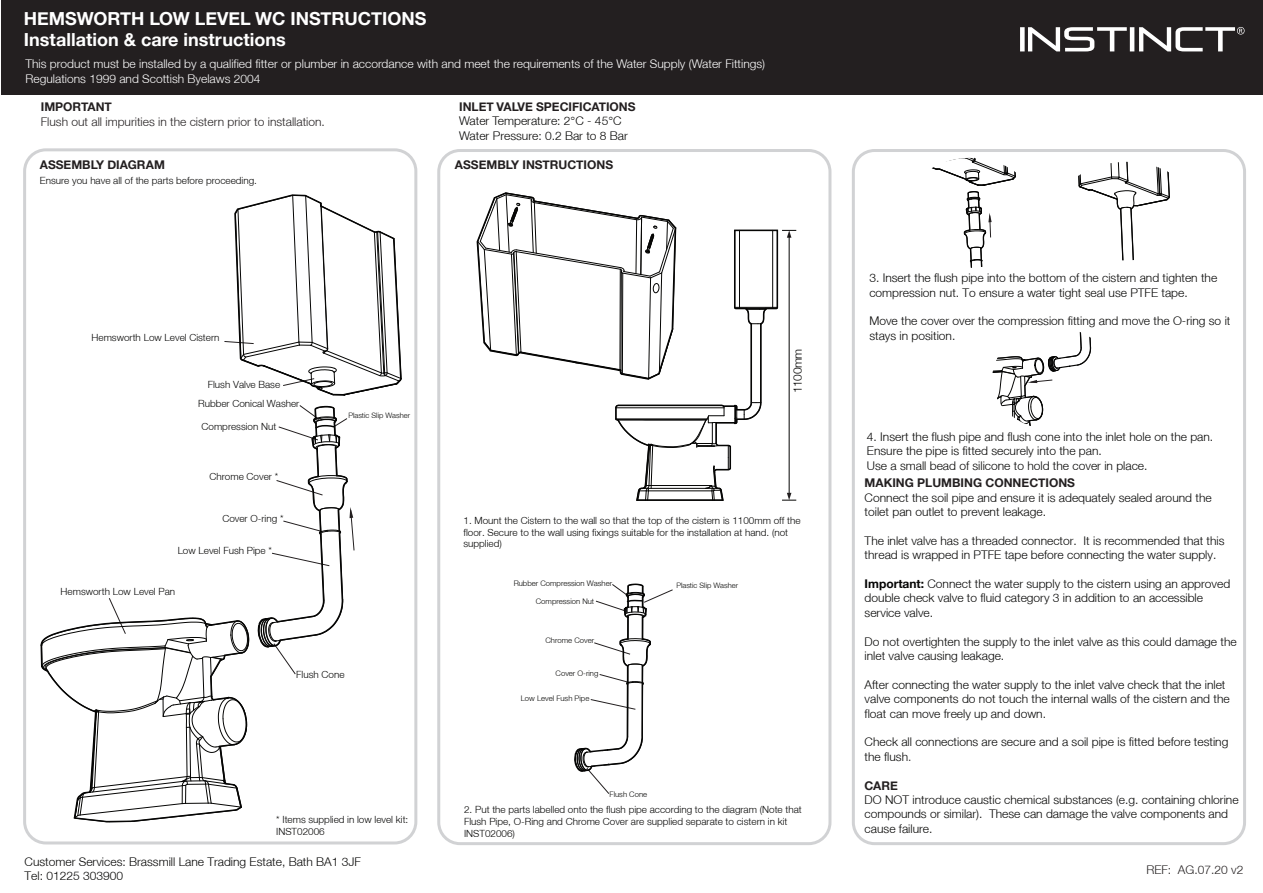
<style>
.page{position:relative;width:1263px;height:893px;background:#fff}
.page>*{position:absolute;margin:0;border:0;box-sizing:border-box;transform-origin:0 0}
.t1{font:700 18px/21.6px "Helvetica Neue CE";color:#fff}
.t2{font:300 12px/14.4px "Helvetica Neue";color:#050504}
.t3{font:300 12px/14.4px "Helvetica Neue";color:#fff}
.t4{font:700 12px "Helvetica Neue CE";color:#231f20}
.t5{font:300 12px "Helvetica Neue";color:#231f20}
.t6{font:300 9.9px/11.9px "Helvetica Neue";color:#050504}
.t7{font:300 7.65px "Helvetica Neue";color:#050504}
.t8{font:300 7.5px "Helvetica Neue";color:#050504}
.s1{font-family:"Helvetica Neue CE";font-weight:700}
.s2{color:#231f20}
</style>
<div class="page">
<div style="left:1px;top:0;width:1262px;height:95px;background:#231f20"></div>
<div style="left:23px;top:148px;width:394px;height:696px;border:3px solid #d1d2d4;border-radius:21px"></div>
<div style="left:437px;top:149px;width:394px;height:696px;border:3px solid #d1d2d4;border-radius:21px"></div>
<div style="left:852px;top:149px;width:394px;height:696px;border:3px solid #d1d2d4;border-radius:21px"></div>
<svg style="left:574px;top:841px;width:78px;height:4px"></svg>
<svg style="left:931px;top:158px;width:85px;height:110px"></svg>
<svg style="left:1078px;top:162px;width:92px;height:98px"></svg>
<svg style="left:992px;top:332px;width:100px;height:94px"></svg>
<svg style="left:41px;top:194px;width:361px;height:628px"></svg>
<svg style="left:476px;top:149px;width:320px;height:645px"></svg>
<svg style="left:1020px;top:27px;width:224px;height:24px"></svg>
<h1 class="t1" style="left:24px;top:8px;width:404px">HEMSWORTH LOW LEVEL WC INSTRUCTIONS<br>Installation &amp; care instructions</h1>
<p class="t3" style="left:26px;top:56px;width:741px">This product must be installed by a qualified fitter or plumber in accordance with and meet the requirements of the Water Supply (Water Fittings)<br>Regulations 1999 and Scottish Byelaws 2004</p>
<p class="t4" style="left:41px;top:100px;width:73px">IMPORTANT</p>
<p class="t5" style="left:41px;top:114px;width:286px">Flush out all impurities in the cistern prior to installation.</p>
<p class="t4" style="left:40px;top:158px;width:127px">ASSEMBLY DIAGRAM</p>
<p class="t6" style="left:40px;top:174px;width:219px">Ensure you have all of the parts before proceeding.</p>
<p class="t4" style="left:459px;top:99px;width:178px">INLET VALVE SPECIFICATIONS</p>
<p class="t2" style="left:459px;top:114px;width:170px">Water Temperature: 2°C - 45°C<br>Water Pressure: 0.2 Bar to 8 Bar</p>
<p class="t4" style="left:455px;top:158px;width:160px">ASSEMBLY INSTRUCTIONS</p>
<p class="t6" style="left:92px;top:332px;width:129px">Hemsworth Low Level Cistern</p>
<p class="t6" style="left:208px;top:378px;width:74px">Flush Valve Base</p>
<p class="t6" style="left:198px;top:397px;width:103px">Rubber Conical Washer</p>
<p class="t6" style="left:202px;top:420px;width:76px">Compression Nut</p>
<p class="t6" style="left:210px;top:471px;width:70px">Chrome Cover *</p>
<p class="t6" style="left:222px;top:512px;width:63px">Cover O-ring *</p>
<p class="t6" style="left:178px;top:544px;width:96px">Low Level Fush Pipe *</p>
<p class="t6" style="left:61px;top:585px;width:116px">Hemsworth Low Level Pan</p>
<p class="t8" style="left:348px;top:410px;width:63px">Plastic Slip Washer</p>
<p class="t6" style="left:296px;top:668px;width:50px">Flush Cone</p>
<p class="t6" style="left:276px;top:813px;width:134px">* Items supplied in low level kit:<br>INST02006</p>
<p class="t2" style="left:25px;top:854px;width:338px">Customer Services: Brassmill Lane Trading Estate, Bath BA1 3JF<br>Tel: 01225 303900</p>
<p class="t2" style="left:790px;top:393px;width:46px;rotate:-90deg">1100mm</p>
<p class="t6" style="left:463px;top:514px;width:338px">1. Mount the Cistern to the wall so that the top of the cistern is 1100mm off the floor. Secure to the wall using fixings suitable for the installation at hand. (not supplied)</p>
<p class="t7" style="left:514px;top:579px;width:100px">Rubber Compression Washer</p>
<p class="t7" style="left:536px;top:596px;width:60px">Compression Nut</p>
<p class="t7" style="left:545px;top:636px;width:50px">Chrome Cover</p>
<p class="t7" style="left:556px;top:669px;width:44px">Cover O-ring</p>
<p class="t7" style="left:521px;top:694px;width:70px">Low Level Fush Pipe</p>
<p class="t8" style="left:676px;top:581px;width:63px">Plastic Slip Washer</p>
<p class="t7" style="left:610px;top:789px;width:39px">Flush Cone</p>
<p class="t6" style="left:464px;top:803px;width:339px">2. Put the parts labelled onto the flush pipe according to the diagram (Note that<br>Flush Pipe, O-Ring and Chrome Cover are supplied separate to cistern in kit<br>INST02006)</p>
<p class="t2" style="left:869px;top:271px;width:349px">3. Insert the flush pipe into the bottom of the cistern and tighten the compression nut. To ensure a water tight seal use PTFE tape.</p>
<p class="t2" style="left:869px;top:314px;width:362px">Move the cover over the compression fitting and move the O-ring so it stays in position.</p>
<p class="t2" style="left:867px;top:429px;width:348px">4. Insert the flush pipe and flush cone into the inlet hole on the pan.<br>Ensure the pipe is fitted securely into the pan.<br>Use a small bead of silicone to hold the cover in place.</p>
<p class="t4" style="left:865px;top:475px;width:212px">MAKING PLUMBING CONNECTIONS</p>
<p class="t2" style="left:865px;top:490px;width:348px">Connect the soil pipe and ensure it is adequately sealed around the toilet pan outlet to prevent leakage.</p>
<p class="t2" style="left:865px;top:533px;width:361px">The inlet valve has a threaded connector. It is recommended that this thread is wrapped in PTFE tape before connecting the water supply.</p>
<p class="t2" style="left:865px;top:576px;width:367px"><span class="s1">Important:</span> Connect the water supply to the cistern using an approved double check valve to fluid category 3 in addition to an accessible service valve.</p>
<p class="t2" style="left:865px;top:634px;width:374px">Do not overtighten the supply to the inlet valve as this could damage the inlet valve causing leakage.</p>
<p class="t2" style="left:865px;top:677px;width:366px">After connecting the water supply to the inlet valve check that the inlet valve components do not touch the internal walls of the cistern and the float can move freely up and down.</p>
<p class="t2" style="left:865px;top:735px;width:365px">Check all connections are secure and a soil pipe is fitted before testing the flush<span class="s2">.</span></p>
<p class="t4" style="left:865px;top:778px;width:35px">CARE</p>
<p class="t2" style="left:865px;top:792px;width:375px">DO NOT introduce caustic chemical substances (e.g. containing chlorine compounds or similar). These can damage the valve components and cause failure.</p>
<p class="t5" style="left:1146px;top:863px;width:98px">REF: AG.07.20 v2</p>
</div>
